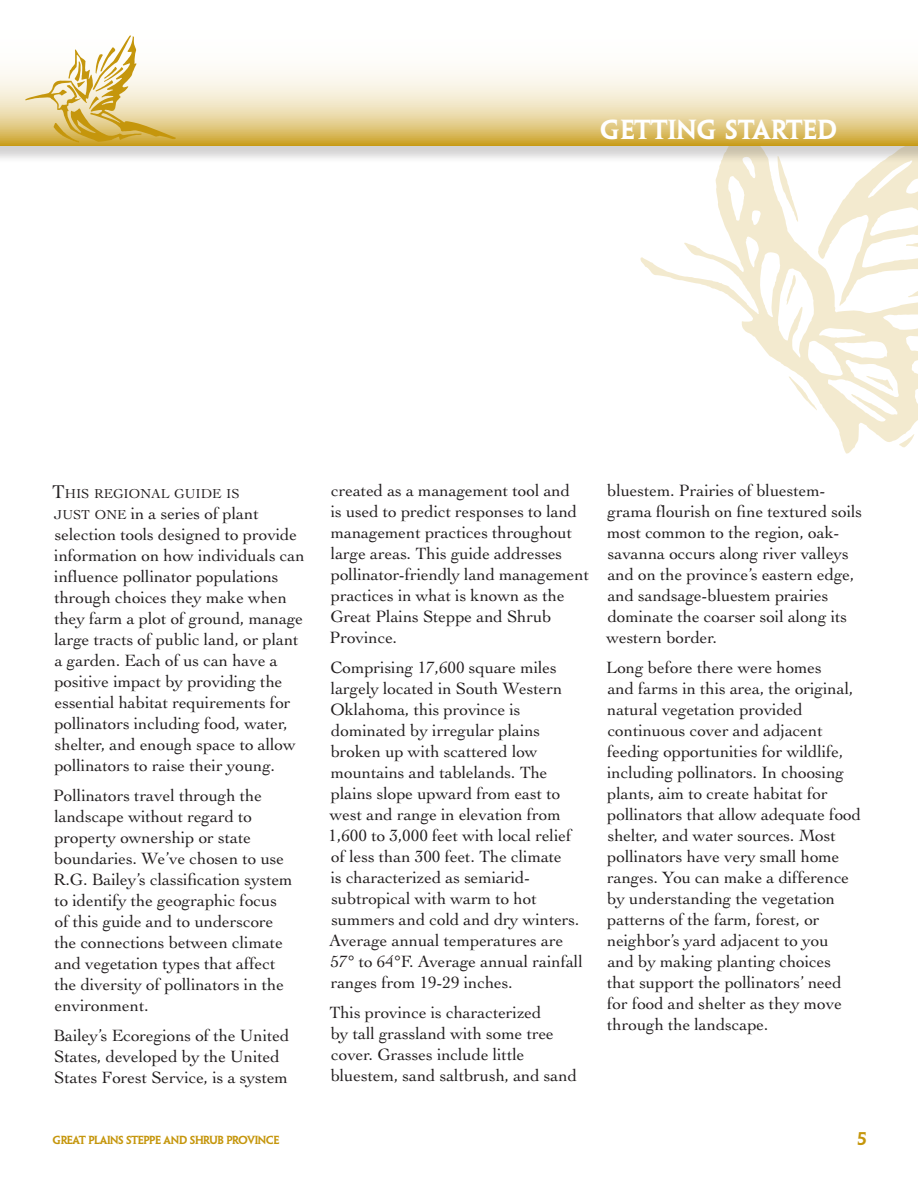
<style>
.page{position:relative;width:918px;height:1188px;background:#fff}
.page>*{position:absolute;margin:0;border:0;box-sizing:border-box;transform-origin:0 0}
.t1{font:24.75px "Penumbra MM 585 1000";letter-spacing:.05em;color:#fff}
.t2{font:17.25px/21px "Cochin";letter-spacing:-.005em;color:#231f20}
.t3{font:16.5px "Penumbra MM 585 1000";color:#c5960c}
.t4{font:13.65px "Cochin";letter-spacing:-.005em;color:#231f20}
.t5{font:10.5px "Penumbra MM 585 1000";color:#c5960c}
.s1{font-size:19.5px}
.s2{font-size:13.65px}
</style>
<div class="page">
<svg style="left:640px;top:164px;width:278px;height:290px"></svg>
<svg style="left:899px;top:434px;width:15px;height:15px"></svg>
<div style="left:0;top:0;width:918px;height:164px;background:#231f20;opacity:.2"></div>
<svg style="left:0;top:0;width:918px;height:146px"></svg>
<svg style="left:23px;top:31px;width:153px;height:113px"></svg>
<h1 class="t1" style="left:600px;top:116px;width:237px">GETTING STARTED</h1>
<p class="t4" style="left:52px;top:486px;width:189px"><span class="s1">T</span>HIS REGIONAL GUIDE IS</p>
<p class="t2" style="left:54px;top:503px;width:252px"><span class="s2">JUST ONE</span> in a series of plant selection tools designed to provide information on how individuals can influence pollinator populations through choices they make when they farm a plot of ground, manage large tracts of public land, or plant a garden. Each of us can have a positive impact by providing the essential habitat requirements for pollinators including food, water, shelter, and enough space to allow pollinators to raise their young.</p>
<p class="t2" style="left:53px;top:785px;width:241px">Pollinators travel through the landscape without regard to property ownership or state boundaries. We’ve chosen to use<br>R.G. Bailey’s classification system to identify the geographic focus of this guide and to underscore the connections between climate and vegetation types that affect the diversity of pollinators in the environment.</p>
<p class="t2" style="left:53px;top:1025px;width:238px">Bailey’s Ecoregions of the United<br>States, developed by the United<br>States Forest Service, is a system</p>
<p class="t2" style="left:330px;top:480px;width:261px">created as a management tool and<br>is used to predict responses to land management practices throughout large areas. This guide addresses pollinator-friendly land management practices in what is known as the<br>Great Plains Steppe and Shrub<br>Province.</p>
<p class="t2" style="left:329px;top:657px;width:256px">Comprising 17,600 square miles largely located in South Western<br>Oklahoma, this province is dominated by irregular plains broken up with scattered low mountains and tablelands. The plains slope upward from east to west and range in elevation from<br>1,600 to 3,000 feet with local relief of less than 300 feet. The climate<br>is characterized as semiarid&shy;subtropical with warm to hot summers and cold and dry winters.<br>Average annual temperatures are<br>57° to 64°F. Average annual rainfall ranges from 19-29 inches.</p>
<p class="t2" style="left:329px;top:1002px;width:249px">This province is characterized<br>by tall grassland with some tree cover. Grasses include little bluestem, sand saltbrush, and sand</p>
<p class="t2" style="left:606px;top:480px;width:257px">bluestem. Prairies of bluestem&shy;grama flourish on fine textured soils most common to the region, oak&shy;savanna occurs along river valleys and on the province’s eastern edge, and sandsage-bluestem prairies dominate the coarser soil along its western border.</p>
<p class="t2" style="left:606px;top:657px;width:256px">Long before there were homes<br>and farms in this area, the original, natural vegetation provided continuous cover and adjacent feeding opportunities for wildlife, including pollinators. In choosing plants, aim to create habitat for pollinators that allow adequate food shelter, and water sources. Most pollinators have very small home ranges. You can make a difference by understanding the vegetation patterns of the farm, forest, or neighbor’s yard adjacent to you<br>and by making planting choices that support the pollinators’ need for food and shelter as they move through the landscape.</p>
<p class="t5" style="left:52px;top:1134px;width:228px">GREAT PLAINS STEPPE AND SHRUB PROVINCE</p>
<p class="t3" style="left:857px;top:1129px;width:10px">5</p>
</div>
